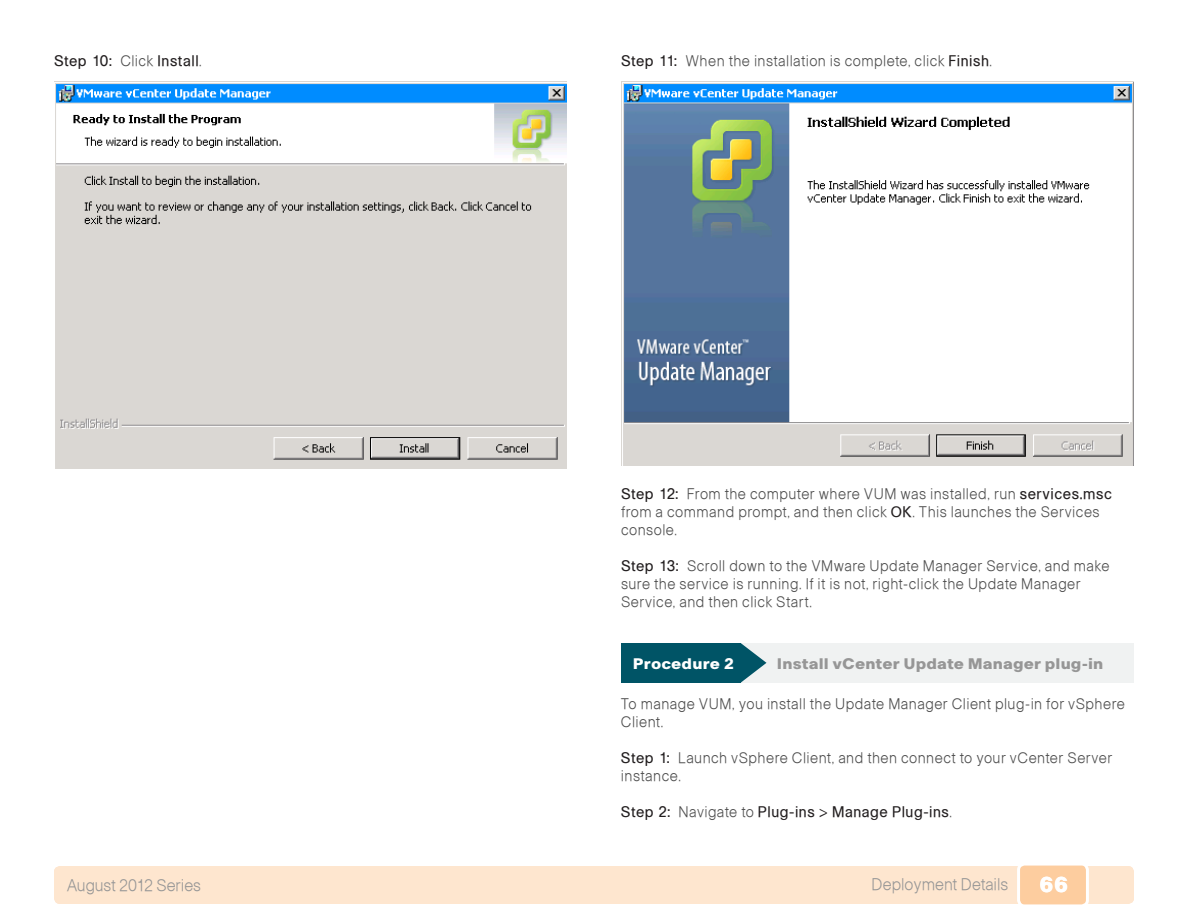
<style>
.page{position:relative;width:1188px;height:918px;background:#fff}
.page>*{position:absolute;margin:0;border:0;box-sizing:border-box;transform-origin:0 0}
.t1{font:900 21px "Cisco";color:#fff}
.t2{font:16.5px "Ciscolight";color:#969696;scale:.95 1}
.t3{font:15px/18px "Ciscolight";letter-spacing:.03em;color:#4d4d4d;scale:.95 1}
.t4{font:15px "Ciscoregular";letter-spacing:.035em;color:#231f20;scale:.95 1}
.t5{font:900 15px "Cisco";letter-spacing:.005em;color:#969696}
.t6{font:15px "Cisco";letter-spacing:.03em;color:#231f20;scale:.95 1}
.t7{font:900 15px "Cisco";letter-spacing:.005em;color:#fff}
.s1{font-family:"Ciscolight";color:#4d4d4d}
.s2{font-family:"Ciscoregular"}
.s3{font-family:"Cisco";color:#231f20}
.s4{font-family:"Ciscoregular";color:#231f20}
.s5{font-family:"Cisco"}
</style>
<div class="page">
<div style="left:54px;top:866px;width:1080px;height:38px;background:#fee6cf;border-radius:6px"></div>
<div style="left:1019px;top:864px;width:68px;height:42px;background:#fdcd9f;border-radius:6px"></div>
<div style="left:1017px;top:863px;width:72px;height:44px;border:3px solid #fff;border-radius:6px"></div>
<img style="left:55px;top:83px;width:512px;height:385px">
<img style="left:621px;top:82px;width:513px;height:384px">
<div style="left:621px;top:643px;width:513px;height:40px;background:#f0f2f2"></div>
<div style="left:621px;top:643px;width:120px;height:40px;background:#005466"></div>
<svg style="left:741px;top:643px;width:26px;height:40px"></svg>
<p class="t6" style="left:54px;top:52px;width:157px">Step 10: <span class="s1">Click</span> <span class="s2">Install</span><span class="s1">.</span></p>
<p class="t3" style="left:621px;top:51px;width:392px"><span class="s3">Step 11:</span> When the installation is complete, click <span class="s4">Finish</span>.</p>
<p class="t3" style="left:621px;top:484px;width:518px"><span class="s3">Step 12:</span> From the computer where VUM was installed, run <span class="s4">services.msc </span>from a command prompt, and then click <span class="s4">OK</span>. This launches the Services console.</p>
<p class="t3" style="left:621px;top:556px;width:516px"><span class="s3">Step 13:</span> Scroll down to the VMware Update Manager Service, and make sure the service is running. If it is not, right-click the Update Manager<br>Service, and then click Start.</p>
<p class="t7" style="left:633px;top:654px;width:103px">Procedure 2</p>
<p class="t5" style="left:777px;top:654px;width:328px">Install vCenter Update Manager plug-in</p>
<p class="t3" style="left:621px;top:694px;width:532px">To manage VUM, you install the Update Manager Client plug-in for vSphere<br>Client.</p>
<p class="t3" style="left:621px;top:748px;width:519px"><span class="s3">Step 1:</span> Launch vSphere Client, and then connect to your vCenter Server instance.</p>
<p class="t4" style="left:621px;top:803px;width:350px"><span class="s5">Step 2:</span> <span class="s1">Navigate to</span> Plug-ins &gt; Manage Plug-ins<span class="s1">.</span></p>
<p class="t2" style="left:67px;top:875px;width:142px">August 2012 Series</p>
<p class="t2" style="left:872px;top:874px;width:146px">Deployment Details</p>
<h1 class="t1" style="left:1039px;top:872px;width:31px">66</h1>
</div>
